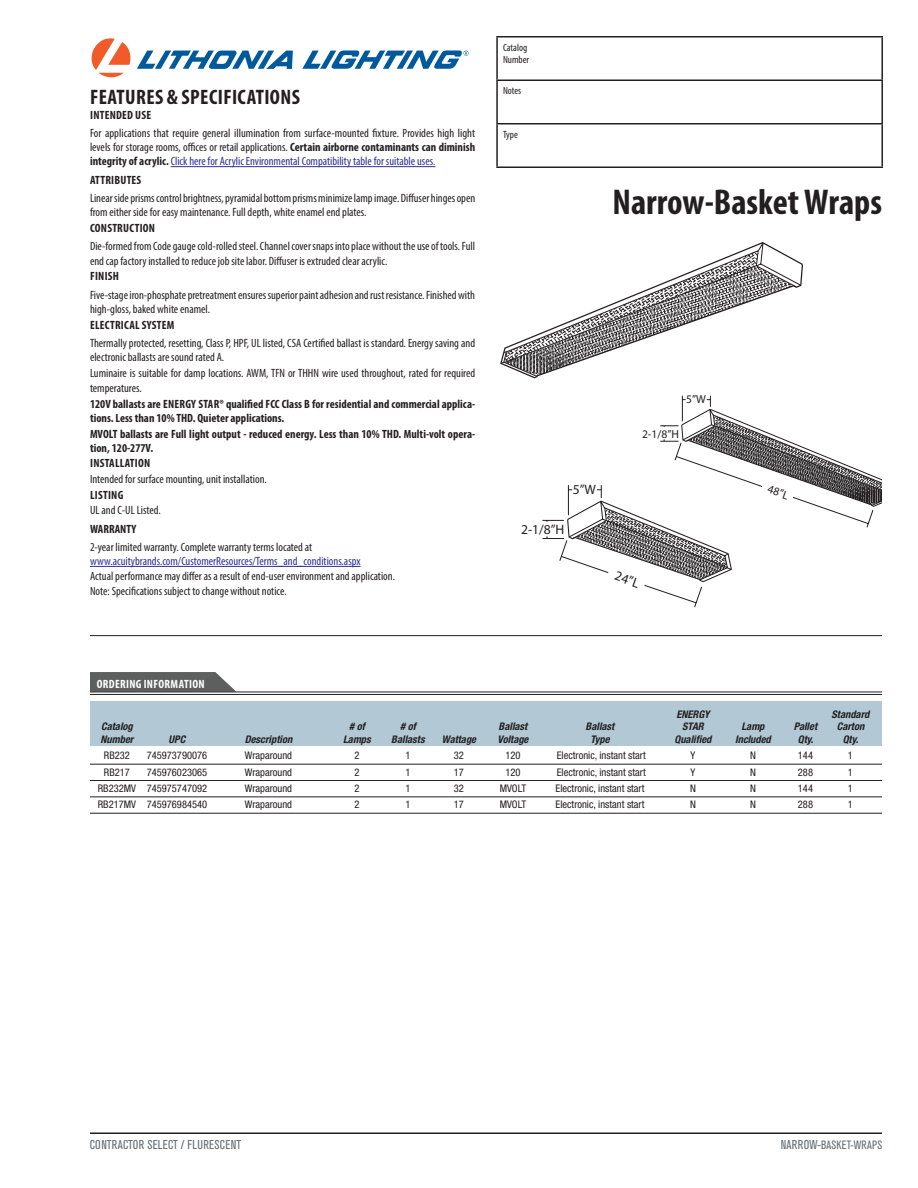
<style>
.page{position:relative;width:918px;height:1188px;background:#fff}
.page>*{position:absolute;margin:0;border:0;box-sizing:border-box;transform-origin:0 0}
.t1{font:700 condensed 36px "Myriad Pro";color:#231f20}
.t2{font:700 condensed 21px "Myriad Pro";letter-spacing:.02em;color:#231f20}
.t3{font:13.65px "Myriad";color:#231f20}
.t4{font:condensed 12.75px "Akzidenz Grotesk BE";letter-spacing:.02em;color:#667178}
.t5{font:condensed 12px/14.4px "Myriad Pro";color:#231f20}
.t6{font:700 condensed 12px/14.4px "Myriad Pro";color:#231f20}
.t7{font:condensed 12px "Myriad Pro";color:#2e3092}
.t8{font:700 condensed 12px "Myriad Pro";letter-spacing:.02em;color:#231f20}
.t9{font:condensed 12px "Akzidenz Grotesk BE";letter-spacing:.025em;color:#667178}
.t10{font:700 condensed 12px "Myriad Pro";letter-spacing:.025em;color:#fff}
.t11{font:11.55px "Myriad";color:#231f20}
.t12{font:condensed 10.5px "Helvetica Neue LT Std";color:#231f20}
.t13{font:italic 700 condensed 10.5px "Helvetica Neue LT Std";color:#231f20}
.t14{font:condensed 10.5px/12.6px "Myriad Pro";color:#231f20}
.s1{font-weight:700}
.s2{color:#2e3092}
.s3{font-size:12.75px}
</style>
<div class="page">
<svg style="left:91px;top:38px;width:202px;height:39px"></svg>
<svg style="left:302px;top:50px;width:167px;height:19px"></svg>
<hr style="left:496px;top:36px;width:387px;height:2px;background:#231f20">
<hr style="left:496px;top:38px;width:2px;height:42px;background:#231f20">
<hr style="left:881px;top:38px;width:2px;height:42px;background:#231f20">
<hr style="left:496px;top:80px;width:387px;height:1px;background:#231f20">
<hr style="left:496px;top:81px;width:2px;height:42px;background:#231f20">
<hr style="left:881px;top:81px;width:2px;height:42px;background:#231f20">
<hr style="left:496px;top:123px;width:387px;height:1px;background:#231f20">
<hr style="left:496px;top:124px;width:2px;height:42px;background:#231f20">
<hr style="left:881px;top:124px;width:2px;height:42px;background:#231f20">
<hr style="left:496px;top:166px;width:387px;height:2px;background:#231f20">
<div style="left:90px;top:701px;width:792px;height:45px;background:#b2c9d5"></div>
<hr style="left:90px;top:1132px;width:792px;height:2px;background:#231f20">
<hr style="left:90px;top:635px;width:792px;height:1px;background:#231f20">
<hr style="left:171px;top:166px;width:264px;height:1px;background:#2e3092">
<hr style="left:90px;top:566px;width:270px;height:1px;background:#2e3092">
<svg style="left:500px;top:242px;width:303px;height:137px"></svg>
<hr style="left:90px;top:764px;width:792px;height:1px;background:#231f20">
<hr style="left:90px;top:780px;width:792px;height:1px;background:#231f20">
<hr style="left:90px;top:796px;width:792px;height:1px;background:#231f20">
<hr style="left:90px;top:813px;width:792px;height:1px;background:#231f20">
<svg style="left:542px;top:396px;width:340px;height:211px"></svg>
<svg style="left:90px;top:672px;width:149px;height:20px"></svg>
<hr style="left:90px;top:692px;width:792px;height:1px;background:#231f20">
<hr style="left:90px;top:694px;width:792px;height:1px;background:#231f20">
<h2 class="t2" style="left:90px;top:84px;width:211px">FEATURES &amp; SPECIFICATIONS</h2>
<p class="t8" style="left:90px;top:107px;width:63px">INTENDED USE</p>
<p class="t5" style="left:90px;top:125px;width:387px;text-align:justify">For applications that require general illumination from surface-mounted fixture. Provides high light levels for storage rooms, offices or retail applications. <span class="s1">Certain airborne contaminants can diminish integrity of acrylic.</span> <span class="s2">Click here for Acrylic Environmental Compatibility table for suitable uses.</span></p>
<p class="t8" style="left:90px;top:172px;width:53px">ATTRIBUTES</p>
<p class="t5" style="left:90px;top:190px;width:387px">Linear side prisms control brightness, pyramidal bottom prisms minimize lamp image. Diffuser hinges open from either side for easy maintenance. Full depth, white enamel end plates.</p>
<p class="t8" style="left:90px;top:221px;width:66px">CONSTRUCTION</p>
<p class="t5" style="left:90px;top:239px;width:387px">Die-formed from Code gauge cold-rolled steel. Channel cover snaps into place without the use of tools. Full end cap factory installed to reduce job site labor. Diffuser is extruded clear acrylic.</p>
<p class="t6" style="left:90px;top:269px;width:30px">FINISH</p>
<p class="t5" style="left:90px;top:287px;width:387px">Five-stage iron-phosphate pretreatment ensures superior paint adhesion and rust resistance. Finished with high-gloss, baked white enamel.</p>
<p class="t8" style="left:90px;top:317px;width:86px">ELECTRICAL SYSTEM</p>
<p class="t5" style="left:90px;top:336px;width:387px">Thermally protected, resetting, Class P, HPF, UL listed, CSA Certified ballast is standard. Energy saving and electronic ballasts are sound rated A.</p>
<p class="t5" style="left:90px;top:366px;width:387px">Luminaire is suitable for damp locations. AWM, TFN or THHN wire used throughout, rated for required temperatures.</p>
<p class="t6" style="left:90px;top:396px;width:387px">120V ballasts are ENERGY STAR® qualified FCC Class B for residential and commercial applica&shy;tions. Less than 10% THD. Quieter applications.</p>
<p class="t6" style="left:90px;top:427px;width:387px">MVOLT ballasts are Full light output - reduced energy. Less than 10% THD. Multi-volt opera&shy;tion, 120-277V.<br>INSTALLATION</p>
<p class="t5" style="left:90px;top:471px;width:178px">Intended for surface mounting, unit installation.</p>
<p class="t8" style="left:90px;top:487px;width:35px">LISTING</p>
<p class="t5" style="left:90px;top:503px;width:72px">UL and C-UL Listed.</p>
<p class="t6" style="left:90px;top:521px;width:48px">WARRANTY</p>
<p class="t5" style="left:90px;top:539px;width:224px">2-year limited warranty. Complete warranty terms located at</p>
<p class="t7" style="left:90px;top:554px;width:272px">www.acuitybrands.com/CustomerResources/Terms_and_conditions.aspx</p>
<p class="t5" style="left:90px;top:568px;width:306px;line-height:15px">Actual performance may differ as a result of end-user environment and application.<br>Note: Specifications subject to change without notice.</p>
<p class="t14" style="left:503px;top:41px;width:28px">Catalog<br>Number</p>
<p class="t14" style="left:503px;top:84px;width:20px">Notes</p>
<p class="t14" style="left:503px;top:128px;width:16px">Type</p>
<h1 class="t1" style="left:613px;top:179px;width:271px">Narrow-Basket Wraps</h1>
<p class="t11" style="left:686px;top:394px;width:21px">5”W</p>
<p class="t11" style="left:642px;top:428px;width:39px">2-1/8”H</p>
<p class="t3" style="left:573px;top:483px;width:25px">5”W</p>
<p class="t3" style="left:521px;top:523px;width:45px">2-1/8”H</p>
<p class="t3" style="left:618px;top:569px;width:27px;rotate:19deg">24”L</p>
<p class="t11" style="left:770px;top:483px;width:23px;rotate:19deg">48”L</p>
<p class="t10" style="left:97px;top:676px;width:109px">ORDERING INFORMATION</p>
<p class="t13" style="left:676px;top:708px;width:35px">ENERGY</p>
<p class="t13" style="left:832px;top:708px;width:39px">Standard</p>
<p class="t13" style="left:101px;top:720px;width:33px">Catalog</p>
<p class="t13" style="left:349px;top:720px;width:17px"># of</p>
<p class="t13" style="left:400px;top:720px;width:17px"># of</p>
<p class="t13" style="left:499px;top:720px;width:30px">Ballast</p>
<p class="t13" style="left:586px;top:720px;width:30px">Ballast</p>
<p class="t13" style="left:682px;top:720px;width:23px">STAR</p>
<p class="t13" style="left:741px;top:720px;width:25px">Lamp</p>
<p class="t13" style="left:794px;top:720px;width:25px">Pallet</p>
<p class="t13" style="left:837px;top:720px;width:29px">Carton</p>
<p class="t13" style="left:101px;top:733px;width:34px">Number</p>
<p class="t13" style="left:169px;top:733px;width:18px">UPC</p>
<p class="t13" style="left:245px;top:733px;width:49px">Description</p>
<p class="t13" style="left:343px;top:733px;width:29px">Lamps</p>
<p class="t13" style="left:391px;top:733px;width:35px">Ballasts</p>
<p class="t13" style="left:442px;top:733px;width:36px">Wattage</p>
<p class="t13" style="left:497px;top:733px;width:33px">Voltage</p>
<p class="t13" style="left:590px;top:733px;width:21px">Type</p>
<p class="t13" style="left:675px;top:733px;width:38px">Qualified</p>
<p class="t13" style="left:735px;top:733px;width:37px">Included</p>
<p class="t13" style="left:798px;top:733px;width:17px">Qty.</p>
<p class="t13" style="left:843px;top:733px;width:17px">Qty.</p>
<p class="t12" style="left:104px;top:750px;width:28px">RB232</p>
<p class="t12" style="left:147px;top:750px;width:62px">745973790076</p>
<p class="t12" style="left:245px;top:750px;width:49px">Wraparound</p>
<p class="t12" style="left:354px;top:750px;width:7px">2</p>
<p class="t12" style="left:405px;top:750px;width:7px">1</p>
<p class="t12" style="left:454px;top:750px;width:12px">32</p>
<p class="t12" style="left:505px;top:750px;width:17px">120</p>
<p class="t12" style="left:557px;top:750px;width:90px">Electronic, instant start</p>
<p class="t12" style="left:691px;top:750px;width:6px">Y</p>
<p class="t12" style="left:750px;top:750px;width:7px">N</p>
<p class="t12" style="left:798px;top:750px;width:17px">144</p>
<p class="t12" style="left:848px;top:750px;width:7px">1</p>
<p class="t12" style="left:104px;top:766px;width:28px">RB217</p>
<p class="t12" style="left:147px;top:766px;width:62px">745976023065</p>
<p class="t12" style="left:245px;top:766px;width:49px">Wraparound</p>
<p class="t12" style="left:354px;top:766px;width:7px">2</p>
<p class="t12" style="left:405px;top:766px;width:7px">1</p>
<p class="t12" style="left:454px;top:766px;width:12px">17</p>
<p class="t12" style="left:505px;top:766px;width:17px">120</p>
<p class="t12" style="left:557px;top:766px;width:90px">Electronic, instant start</p>
<p class="t12" style="left:691px;top:766px;width:6px">Y</p>
<p class="t12" style="left:750px;top:766px;width:7px">N</p>
<p class="t12" style="left:798px;top:766px;width:17px">288</p>
<p class="t12" style="left:848px;top:766px;width:7px">1</p>
<p class="t12" style="left:98px;top:782px;width:111px">RB232MV 745975747092</p>
<p class="t12" style="left:245px;top:782px;width:49px">Wraparound</p>
<p class="t12" style="left:354px;top:782px;width:7px">2</p>
<p class="t12" style="left:405px;top:782px;width:7px">1</p>
<p class="t12" style="left:454px;top:782px;width:12px">32</p>
<p class="t12" style="left:500px;top:782px;width:28px">MVOLT</p>
<p class="t12" style="left:555px;top:782px;width:90px">Electronic, instant start</p>
<p class="t12" style="left:690px;top:782px;width:7px">N</p>
<p class="t12" style="left:750px;top:782px;width:7px">N</p>
<p class="t12" style="left:798px;top:782px;width:17px">144</p>
<p class="t12" style="left:848px;top:782px;width:7px">1</p>
<p class="t12" style="left:98px;top:799px;width:111px">RB217MV 745976984540</p>
<p class="t12" style="left:245px;top:799px;width:49px">Wraparound</p>
<p class="t12" style="left:354px;top:799px;width:7px">2</p>
<p class="t12" style="left:405px;top:799px;width:7px">1</p>
<p class="t12" style="left:454px;top:799px;width:12px">17</p>
<p class="t12" style="left:500px;top:799px;width:28px">MVOLT</p>
<p class="t12" style="left:555px;top:799px;width:90px">Electronic, instant start</p>
<p class="t12" style="left:690px;top:799px;width:7px">N</p>
<p class="t12" style="left:750px;top:799px;width:7px">N</p>
<p class="t12" style="left:798px;top:799px;width:17px">288</p>
<p class="t12" style="left:848px;top:799px;width:7px">1</p>
<p class="t4" style="left:90px;top:1137px;width:153px">CONTRACTOR SELECT / FLURESCENT</p>
<p class="t9" style="left:781px;top:1138px;width:103px"><span class="s3">NARROW-</span>BASKET-WRAPS</p>
</div>
